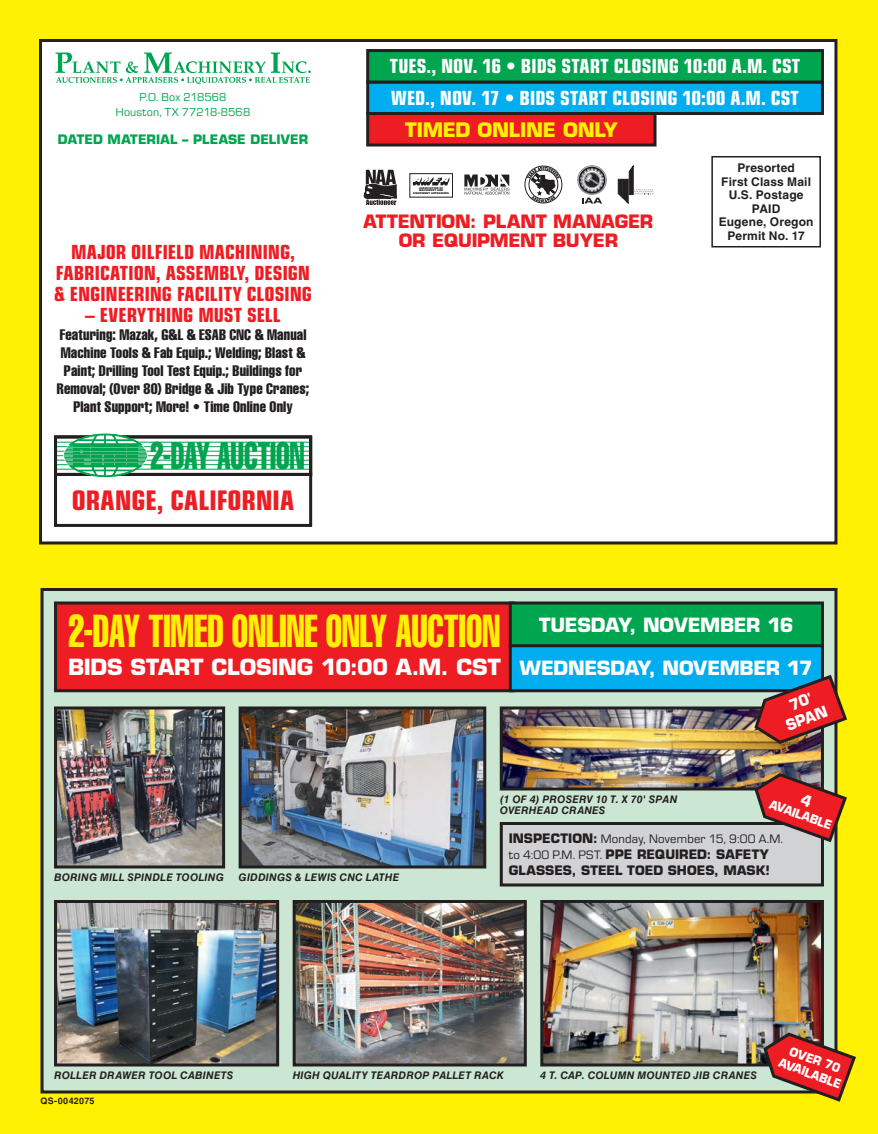
<style>
.page{position:relative;width:878px;height:1134px;background:#fff101}
.page>*{position:absolute;margin:0;border:0;box-sizing:border-box;transform-origin:0 0}
.t1{font:45.3px "Helvetica LT Std Comp";color:#fff101;scale:.78 1}
.t2{font:37.8px "Helvetica LT Std Comp";color:#00a54f;scale:.78 1}
.t3{font:700 condensed 27px "Eurostile";letter-spacing:-.005em;color:#ee1d23}
.t4{font:700 21.75px "Eurostile";letter-spacing:-.01em;color:#fff}
.t5{font:700 condensed 19.5px/21px "Eurostile";letter-spacing:-.005em;color:#ee1d23;text-align:center}
.t6{font:700 condensed 19.5px "Eurostile";color:#fff}
.t7{font:700 19.5px "Eurostile";letter-spacing:-.02em;color:#fff101}
.t8{font:700 19.2px "Eurostile";letter-spacing:-.015em;color:#fff}
.t9{font:700 18px "Eurostile";letter-spacing:-.005em;color:#ee1d23}
.t10{font:extra-condensed 15px/18px "Helvetica";letter-spacing:.01em;color:#231f20;text-align:center}
.FLAG-TYPE{font:700 15px "Eurostile";color:#fff;scale:.95 1}
.t11{font:700 12.75px/15.8px "Eurostile";letter-spacing:.005em;color:#231f20}
.t12{font:700 12.75px "Eurostile";letter-spacing:.01em;color:#00a54f}
.t13{font:700 12px "Helvetica";letter-spacing:.015em;color:#231f20}
.t14{font:12px/15px "Eurostile";letter-spacing:.01em;color:#00a54f;text-align:center}
.FLAG-TYPE-2{font:700 12px "Eurostile";color:#fff;scale:.95 1}
.t15{font:italic 700 10.5px/11.6px "Helvetica LT Std";letter-spacing:.025em;color:#231f20}
.t16{font:700 9px "Helvetica";letter-spacing:.03em;color:#231f20}
.t17{font:900 2.55px/2.7px "Helvetica";color:#231f20;text-align:center}
.s1{font-weight:400}
</style>
<div class="page">
<div style="left:40px;top:40px;width:796px;height:503px;background:#fff"></div>
<div style="left:39px;top:39px;width:798px;height:505px;border:3px solid #231f20"></div>
<div style="left:42px;top:590px;width:794px;height:502px;background:#cbe6d3"></div>
<div style="left:40px;top:588px;width:797px;height:506px;border:3px solid #231f20"></div>
<div style="left:54px;top:473px;width:258px;height:54px;border:3px solid #231f20"></div>
<svg style="left:58px;top:441px;width:250px;height:28px"></svg>
<hr style="left:56px;top:442px;width:254px;height:1px;background:#00a54f">
<hr style="left:56px;top:446px;width:254px;height:1px;background:#00a54f">
<hr style="left:56px;top:451px;width:254px;height:1px;background:#00a54f">
<hr style="left:56px;top:455px;width:254px;height:1px;background:#00a54f">
<hr style="left:56px;top:460px;width:254px;height:1px;background:#00a54f">
<hr style="left:56px;top:464px;width:254px;height:1px;background:#00a54f">
<hr style="left:56px;top:469px;width:254px;height:1px;background:#00a54f">
<div style="left:54px;top:435px;width:258px;height:41px;border:3px solid #231f20"></div>
<svg style="left:63px;top:434px;width:85px;height:43px"></svg>
<hr style="left:70px;top:465px;width:72px;height:1px;background:#00a54f">
<hr style="left:68px;top:446px;width:75px;height:1px;background:#00a54f">
<hr style="left:67px;top:448px;width:77px;height:1px;background:#00a54f">
<hr style="left:66px;top:449px;width:79px;height:1px;background:#00a54f">
<hr style="left:64px;top:454px;width:83px;height:1px;background:#00a54f">
<hr style="left:64px;top:456px;width:83px;height:1px;background:#00a54f">
<hr style="left:64px;top:457px;width:83px;height:1px;background:#00a54f">
<hr style="left:65px;top:460px;width:81px;height:1px;background:#00a54f">
<hr style="left:66px;top:461px;width:79px;height:1px;background:#00a54f">
<hr style="left:67px;top:463px;width:77px;height:1px;background:#00a54f">
<hr style="left:68px;top:464px;width:75px;height:1px;background:#00a54f">
<hr style="left:69px;top:445px;width:73px;height:1px;background:#00a54f">
<hr style="left:65px;top:450px;width:81px;height:1px;background:#00a54f">
<hr style="left:64px;top:452px;width:82px;height:1px;background:#00a54f">
<hr style="left:64px;top:453px;width:83px;height:1px;background:#00a54f">
<hr style="left:65px;top:459px;width:81px;height:1px;background:#00a54f">
<svg style="left:55px;top:52px;width:256px;height:32px"></svg>
<div style="left:711px;top:156px;width:109px;height:92px;border:2px solid #231f20"></div>
<svg style="left:363px;top:170px;width:34px;height:35px"></svg>
<svg style="left:413px;top:177px;width:36px;height:8px"></svg>
<svg style="left:464px;top:175px;width:45px;height:20px"></svg>
<div style="left:524px;top:166px;width:38px;height:37px;border:1px solid #231f20;border-radius:50%"></div>
<svg style="left:527px;top:167px;width:33px;height:36px"></svg>
<div style="left:577px;top:166px;width:29px;height:28px;border:1px solid #95979a;border-radius:50%"></div>
<svg style="left:578px;top:167px;width:27px;height:26px"></svg>
<svg style="left:578px;top:169px;width:28px;height:35px"></svg>
<svg style="left:618px;top:165px;width:35px;height:39px"></svg>
<div style="left:368px;top:114px;width:287px;height:31px;background:#ee1d23"></div>
<div style="left:366px;top:112px;width:290px;height:35px;border:3px solid #231f20"></div>
<div style="left:368px;top:82px;width:454px;height:32px;background:#00aeef"></div>
<div style="left:366px;top:81px;width:458px;height:34px;border:3px solid #231f20"></div>
<div style="left:368px;top:51px;width:454px;height:31px;background:#00a54f"></div>
<div style="left:366px;top:49px;width:458px;height:35px;border:3px solid #231f20"></div>
<img style="left:296px;top:904px;width:226px;height:158px">
<div style="left:292px;top:900px;width:234px;height:166px;border:3px solid #231f20"></div>
<img style="left:58px;top:904px;width:217px;height:158px">
<div style="left:54px;top:900px;width:225px;height:166px;border:3px solid #231f20"></div>
<img style="left:242px;top:710px;width:240px;height:154px">
<div style="left:238px;top:706px;width:248px;height:162px;border:3px solid #231f20"></div>
<img style="left:58px;top:710px;width:163px;height:154px">
<div style="left:54px;top:706px;width:171px;height:162px;border:3px solid #231f20"></div>
<img style="left:544px;top:904px;width:276px;height:158px">
<div style="left:540px;top:900px;width:284px;height:166px;border:3px solid #231f20"></div>
<div style="left:56px;top:603px;width:457px;height:88px;background:#ee1d23"></div>
<div style="left:54px;top:602px;width:460px;height:90px;border:3px solid #231f20"></div>
<div style="left:510px;top:603px;width:312px;height:43px;background:#00a54f"></div>
<div style="left:508px;top:602px;width:316px;height:46px;border:3px solid #231f20"></div>
<div style="left:510px;top:646px;width:312px;height:45px;background:#00aeef"></div>
<div style="left:508px;top:644px;width:316px;height:48px;border:3px solid #231f20"></div>
<img style="left:504px;top:710px;width:316px;height:76px">
<div style="left:500px;top:706px;width:324px;height:84px;border:3px solid #231f20"></div>
<div style="left:501px;top:824px;width:321px;height:61px;background:#d1d2d4"></div>
<div style="left:500px;top:822px;width:324px;height:64px;border:3px solid #231f20"></div>
<svg style="left:761px;top:1030px;width:95px;height:72px"></svg>
<svg style="left:752px;top:673px;width:95px;height:73px"></svg>
<svg style="left:752px;top:771px;width:95px;height:73px"></svg>
<p class="t14" style="left:116px;top:89px;width:136px">P.O. Box 218568<br>Houston, TX 77218-8568</p>
<p class="t12" style="left:58px;top:132px;width:252px">DATED MATERIAL – PLEASE DELIVER</p>
<p class="t5" style="left:54px;top:241px;width:259px">MAJOR OILFIELD MACHINING,<br>FABRICATION, ASSEMBLY, DESIGN &amp; ENGINEERING FACILITY CLOSING</p>
<p class="t5" style="left:85px;top:304px;width:197px">– EVERYTHING MUST SELL</p>
<p class="t10" style="left:57px;top:325px;width:254px">Featuring: Mazak, G&amp;L &amp; ESAB CNC &amp; Manual Machine Tools &amp; Fab Equip.; Welding; Blast &amp; Paint; Drilling Tool Test Equip.; Buildings for Removal; (Over 80) Bridge &amp; Jib Type Cranes; Plant Support; More! • Time Online Only</p>
<p class="t2" style="left:150px;top:432px;width:199px">2-DAY AUCTION</p>
<p class="t3" style="left:72px;top:484px;width:224px">ORANGE, CALIFORNIA</p>
<p class="t6" style="left:390px;top:55px;width:412px">TUES., NOV. 16 • BIDS START CLOSING 10:00 A.M. CST</p>
<p class="t6" style="left:391px;top:86px;width:409px">WED., NOV. 17 • BIDS START CLOSING 10:00 A.M. CST</p>
<p class="t7" style="left:405px;top:117px;width:214px">TIMED ONLINE ONLY</p>
<p class="t17" style="left:413px;top:186px;width:37px">ASSOCIATION OF<br>MACHINERY AND<br>EQUIPMENT APPRAISERS</p>
<p class="t9" style="left:363px;top:210px;width:291px">ATTENTION: PLANT MANAGER</p>
<p class="t9" style="left:398px;top:230px;width:221px">OR EQUIPMENT BUYER</p>
<p class="t13" style="left:737px;top:161px;width:59px">Presorted</p>
<p class="t13" style="left:721px;top:174px;width:91px">First Class Mail</p>
<p class="t13" style="left:728px;top:188px;width:76px">U.S. Postage</p>
<p class="t13" style="left:751px;top:201px;width:30px">PAID</p>
<p class="t13" style="left:718px;top:215px;width:96px">Eugene, Oregon</p>
<p class="t13" style="left:727px;top:228px;width:79px">Permit No. 17</p>
<p class="t1" style="left:69px;top:602px;width:554px">2-DAY TIMED ONLINE ONLY AUCTION</p>
<p class="t4" style="left:68px;top:654px;width:434px">BIDS START CLOSING 10:00 A.M. CST</p>
<p class="t8" style="left:539px;top:613px;width:256px">TUESDAY, NOVEMBER 16</p>
<p class="t8" style="left:520px;top:656px;width:294px">WEDNESDAY, NOVEMBER 17</p>
<p class="FLAG-TYPE" style="left:783px;top:717px;width:47px;rotate:-20deg">SPAN</p>
<p class="t15" style="left:54px;top:871px;width:171px">BORING MILL SPINDLE TOOLING</p>
<p class="t15" style="left:238px;top:871px;width:162px">GIDDINGS &amp; LEWIS CNC LATHE</p>
<p class="t15" style="left:500px;top:793px;width:179px">(1 OF 4) PROSERV 10 T. X 70' SPAN<br>OVERHEAD CRANES</p>
<p class="FLAG-TYPE-2" style="left:772px;top:797px;width:70px;rotate:20deg">AVAILABLE</p>
<p class="t11" style="left:508px;top:831px;width:276px">INSPECTION: <span class="s1">Monday, November 15, 9:00 A.M. to 4:00 P.M. PST.</span> PPE REQUIRED: SAFETY<br>GLASSES, STEEL TOED SHOES, MASK!</p>
<p class="t15" style="left:54px;top:1069px;width:181px">ROLLER DRAWER TOOL CABINETS</p>
<p class="t15" style="left:292px;top:1069px;width:213px">HIGH QUALITY TEARDROP PALLET RACK</p>
<p class="t16" style="left:40px;top:1096px;width:56px">QS-0042075</p>
<p class="t15" style="left:540px;top:1069px;width:218px">4 T. CAP. COLUMN MOUNTED JIB CRANES</p>
<p class="FLAG-TYPE-2" style="left:792px;top:1044px;width:57px;rotate:20deg">OVER 70</p>
<p class="FLAG-TYPE-2" style="left:782px;top:1055px;width:70px;rotate:20deg">AVAILABLE</p>
</div>
